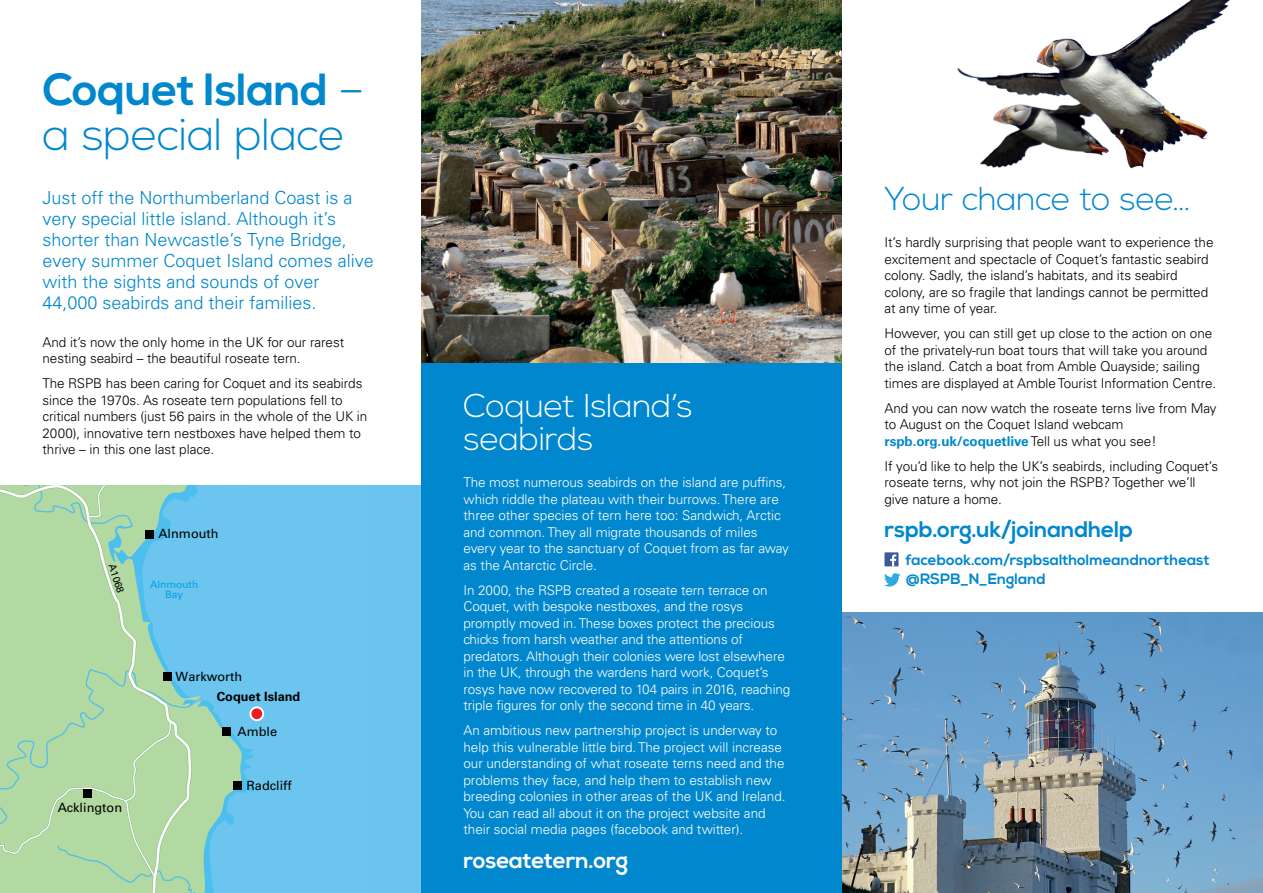
<style>
.page{position:relative;width:1263px;height:893px;background:#fff}
.page>*{position:absolute;margin:0;border:0;box-sizing:border-box;transform-origin:0 0}
.t1{font:300 45px/45px "Nexa";letter-spacing:-.015em;color:#0087cd}
.t2{font:300 33px/33px "Nexa";letter-spacing:-.01em;color:#fff}
.t3{font:300 33px "Nexa";letter-spacing:-.01em;color:#0087cd}
.t4{font:700 22.5px "Nexa";letter-spacing:-.005em;color:#0087cd}
.t5{font:700 22.5px "Nexa";letter-spacing:-.01em;color:#fff}
.t6{font:300 18px/21px "Univers";color:#0087cd}
.t7{font:700 15px/19.2px "Nexa";letter-spacing:.005em;color:#0087cd}
.t8{font:300 13.5px/16.5px "Univers LT Std";letter-spacing:-.005em;color:#000}
.t9{font:300 13.5px/16.5px "Univers LT Std";letter-spacing:-.005em;color:#fff}
.t10{font:12.75px "Univers";color:#000}
.t11{font:700 12.75px "Univers";color:#000}
.t12{font:10.2px/10.2px "Univers";color:#00a2e0;text-align:center}
.t13{font:10.2px "Univers";color:#000}
.s1{font-weight:700}
.s2{font-weight:700;color:#0087cd}
</style>
<div class="page">
<img style="left:957px;top:0;width:273px;height:169px">
<div style="left:421px;top:0;width:421px;height:893px;background:#0087cd"></div>
<img style="left:842px;top:612px;width:421px;height:281px">
<img style="left:421px;top:0;width:421px;height:362px">
<div style="left:0;top:485px;width:421px;height:408px;background:#6bc4ef"></div>
<svg style="left:192px;top:485px;width:71px;height:408px"></svg>
<svg style="left:0;top:485px;width:192px;height:408px"></svg>
<svg style="left:0;top:485px;width:173px;height:393px;background:#acd7a9"></svg>
<div style="left:145px;top:530px;width:9px;height:8px;background:#000"></div>
<div style="left:164px;top:672px;width:8px;height:9px;background:#000"></div>
<div style="left:222px;top:727px;width:8px;height:9px;background:#000"></div>
<div style="left:83px;top:789px;width:9px;height:9px;background:#000"></div>
<div style="left:233px;top:781px;width:9px;height:9px;background:#000"></div>
<div style="left:250px;top:707px;width:13px;height:13px;background:#ed1d24;border-radius:50%"></div>
<div style="left:249px;top:706px;width:15px;height:15px;border:2px solid #fff;border-radius:50%"></div>
<div style="left:884px;top:552px;width:14px;height:14px;background:#3c5a99"></div>
<svg style="left:890px;top:554px;width:6px;height:12px"></svg>
<svg style="left:884px;top:573px;width:16px;height:14px"></svg>
<h1 class="t1" style="left:43px;top:69px;width:324px"><span class="s1">Coquet Island</span> – a special place</h1>
<h3 class="t6" style="left:43px;top:187px;width:333px">Just off the Northumberland Coast is a very special little island. Although it’s shorter than Newcastle’s Tyne Bridge, every summer Coquet Island comes alive with the sights and sounds of over 44,000 seabirds and their families.</h3>
<p class="t8" style="left:43px;top:334px;width:303px">And it’s now the only home in the UK for our rarest nesting seabird – the beautiful roseate tern.</p>
<p class="t8" style="left:43px;top:375px;width:326px">The RSPB has been caring for Coquet and its seabirds since the 1970s. As roseate tern populations fell to critical numbers (just 56 pairs in the whole of the UK in 2000), innovative tern nestboxes have helped them to thrive – in this one last place.</p>
<p class="t13" style="left:118px;top:562px;width:32px;rotate:72deg">A1068</p>
<p class="t10" style="left:158px;top:526px;width:62px">Alnmouth</p>
<p class="t12" style="left:150px;top:580px;width:50px">Alnmouth<br>Bay</p>
<p class="t10" style="left:58px;top:800px;width:66px">Acklington</p>
<p class="t10" style="left:176px;top:669px;width:68px">Warkworth</p>
<p class="t11" style="left:217px;top:689px;width:85px">Coquet Island</p>
<p class="t10" style="left:237px;top:723px;width:41px">Amble</p>
<p class="t10" style="left:246px;top:778px;width:47px">Radcliff</p>
<h2 class="t2" style="left:463px;top:390px;width:231px">Coquet Island’s seabirds</h2>
<p class="t9" style="left:463px;top:474px;width:327px">The most numerous seabirds on the island are puffins, which riddle the plateau with their burrows. There are three other species of tern here too: Sandwich, Arctic and common. They all migrate thousands of miles every year to the sanctuary of Coquet from as far away as the Antarctic Circle.</p>
<p class="t9" style="left:463px;top:582px;width:328px">In 2000, the RSPB created a roseate tern terrace on Coquet, with bespoke nestboxes, and the rosys promptly moved in. These boxes protect the precious chicks from harsh weather and the attentions of predators. Although their colonies were lost elsewhere in the UK, through the wardens hard work, Coquet’s rosys have now recovered to 104 pairs in 2016, reaching triple figures for only the second time in 40 years.</p>
<p class="t9" style="left:463px;top:722px;width:323px">An ambitious new partnership project is underway to help this vulnerable little bird. The project will increase our understanding of what roseate terns need and the problems they face, and help them to establish new breeding colonies in other areas of the UK and Ireland.<br>You can read all about it on the project website and their social media pages (facebook and twitter).</p>
<h3 class="t5" style="left:463px;top:847px;width:166px">roseatetern.org</h3>
<h2 class="t3" style="left:884px;top:179px;width:308px">Your chance to see...</h2>
<p class="t8" style="left:884px;top:234px;width:330px">It’s hardly surprising that people want to experience the excitement and spectacle of Coquet’s fantastic seabird colony. Sadly, the island’s habitats, and its seabird colony, are so fragile that landings cannot be permitted at any time of year.</p>
<p class="t8" style="left:884px;top:325px;width:333px">However, you can still get up close to the action on one of the privately-run boat tours that will take you around the island. Catch a boat from Amble Quayside; sailing times are displayed at Amble Tourist Information Centre.</p>
<p class="t8" style="left:884px;top:400px;width:334px">And you can now watch the roseate terns live from May to August on the Coquet Island webcam <span class="s2">rspb.org.uk/coquetlive</span> Tell us what you see!</p>
<p class="t8" style="left:884px;top:458px;width:335px">If you’d like to help the UK’s seabirds, including Coquet’s roseate terns, why not join the RSPB? Together we’ll give nature a home.</p>
<h3 class="t4" style="left:884px;top:517px;width:250px">rspb.org.uk/joinandhelp</h3>
<p class="t7" style="left:906px;top:551px;width:305px">facebook.com/rspbsaltholmeandnortheast @RSPB_N_England</p>
</div>
